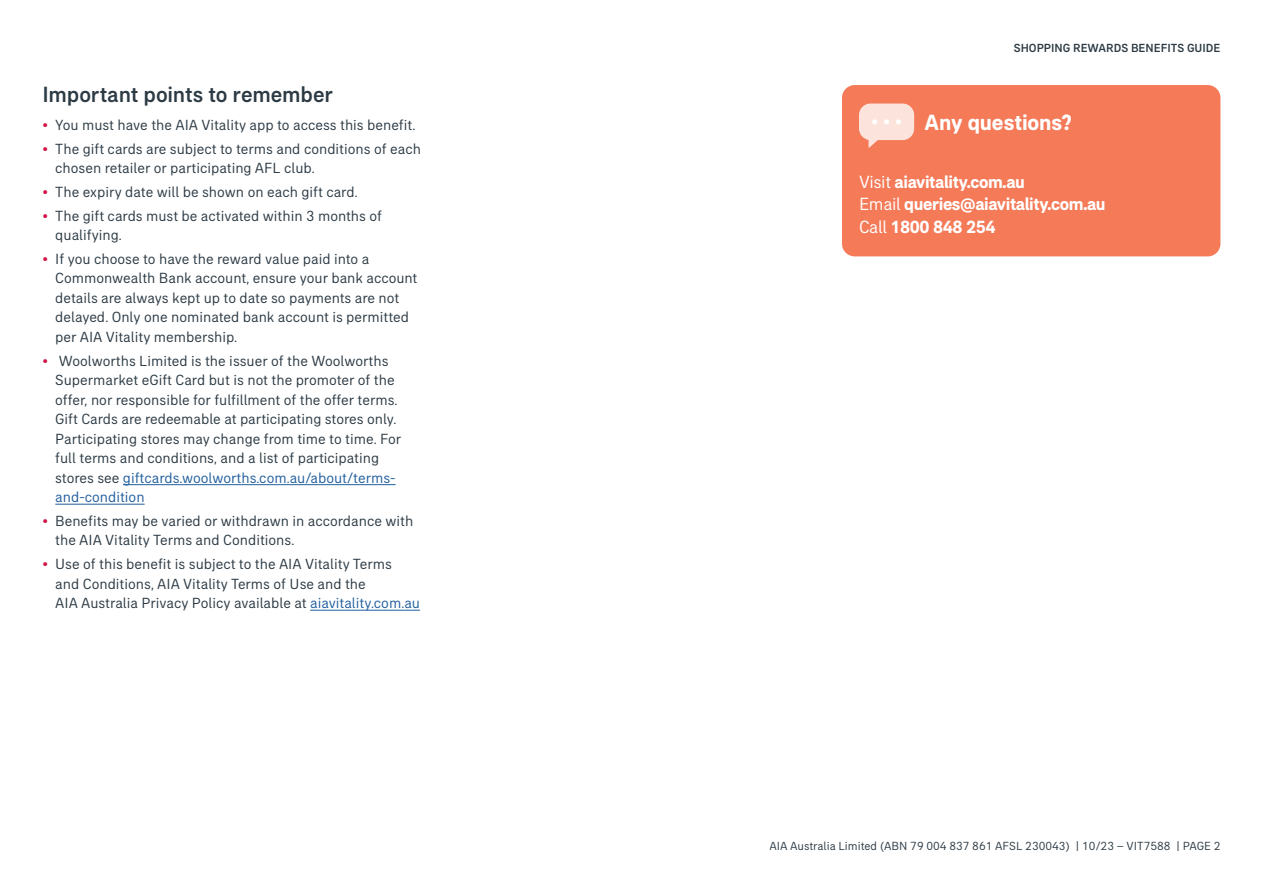
<style>
.page{position:relative;width:1263px;height:893px;background:#fff}
.page>*{position:absolute;margin:0;border:0;box-sizing:border-box;transform-origin:0 0}
.t1{font:500 22.5px "AIA Everest";letter-spacing:-.005em;color:#2c3a44}
.t2{font:700 22.5px "AIA Everest";letter-spacing:-.005em;color:#fff}
.t3{font:700 18px/22.5px "AIA Everest";letter-spacing:-.02em;color:#fff}
.t4{font:15px/19.5px "AIA Everest";color:#2c3a44}
.t5{font:12px "AIA Everest";color:#2c3a44}
.t6{font:500 12px "AIA Everest";color:#2c3a44}
.s1{color:#d31245}
.s2{color:#215e9e}
.s3{font-weight:400}
</style>
<div class="page">
<hr style="left:123px;top:484px;width:273px;height:1px;background:#215e9e">
<hr style="left:55px;top:504px;width:90px;height:1px;background:#215e9e">
<hr style="left:310px;top:610px;width:110px;height:1px;background:#215e9e">
<div style="left:842px;top:85px;width:378px;height:171px;background:#f47a58;border-radius:13px"></div>
<svg style="left:859px;top:104px;width:55px;height:44px"></svg>
<h1 class="t1" style="left:43px;top:81px;width:292px">Important points to remember</h1>
<p class="t4" style="left:43px;top:115px;width:374px"><span class="s1">•</span> You must have the AIA Vitality app to access this benefit.</p>
<p class="t4" style="left:55px;top:139px;width:367px;text-indent:-13px"><span class="s1">•</span> The gift cards are subject to terms and conditions of each chosen retailer or participating AFL club.</p>
<p class="t4" style="left:43px;top:182px;width:317px"><span class="s1">•</span> The expiry date will be shown on each gift card.</p>
<p class="t4" style="left:55px;top:206px;width:328px;text-indent:-13px"><span class="s1">•</span> The gift cards must be activated within 3 months of qualifying.</p>
<p class="t4" style="left:55px;top:249px;width:364px;text-indent:-13px"><span class="s1">•</span> If you choose to have the reward value paid into a Commonwealth Bank account, ensure your bank account details are always kept up to date so payments are not delayed. Only one nominated bank account is permitted per AIA Vitality membership.</p>
<p class="t4" style="left:55px;top:351px;width:347px;text-indent:-13px"><span class="s1">•</span> Woolworths Limited is the issuer of the Woolworths Supermarket eGift Card but is not the promoter of the offer, nor responsible for fulfillment of the offer terms.<br>Gift Cards are redeemable at participating stores only.<br>Participating stores may change from time to time. For full terms and conditions, and a list of participating stores see <span class="s2">giftcards.woolworths.com.au/about/terms&shy;and-condition</span></p>
<p class="t4" style="left:55px;top:511px;width:360px;text-indent:-13px"><span class="s1">•</span> Benefits may be varied or withdrawn in accordance with the AIA Vitality Terms and Conditions.</p>
<p class="t4" style="left:55px;top:554px;width:366px;text-indent:-13px"><span class="s1">•</span> Use of this benefit is subject to the AIA Vitality Terms<br>and Conditions, AIA Vitality Terms of Use and the<br>AIA Australia Privacy Policy available at <span class="s2">aiavitality.com.au</span></p>
<p class="t6" style="left:1014px;top:41px;width:84px">Shoppi ng Rewar</p>
<p class="t6" style="left:1114px;top:41px;width:100px">ds Benefits GUIDE</p>
<h1 class="t2" style="left:924px;top:109px;width:148px">Any questions?</h1>
<p class="t3" style="left:859px;top:170px;width:248px"><span class="s3">Visit</span> aiavitality.com.au<br><span class="s3">Email</span> queries@aiavitality.com.au<br><span class="s3">Call</span> 1800 848 254</p>
<p class="t5" style="left:769px;top:839px;width:452px">AIA Australia Limited (ABN 79 004 837 861 AFSL 230043) | 10/23 – VIT7588 | PAGE 2</p>
</div>
